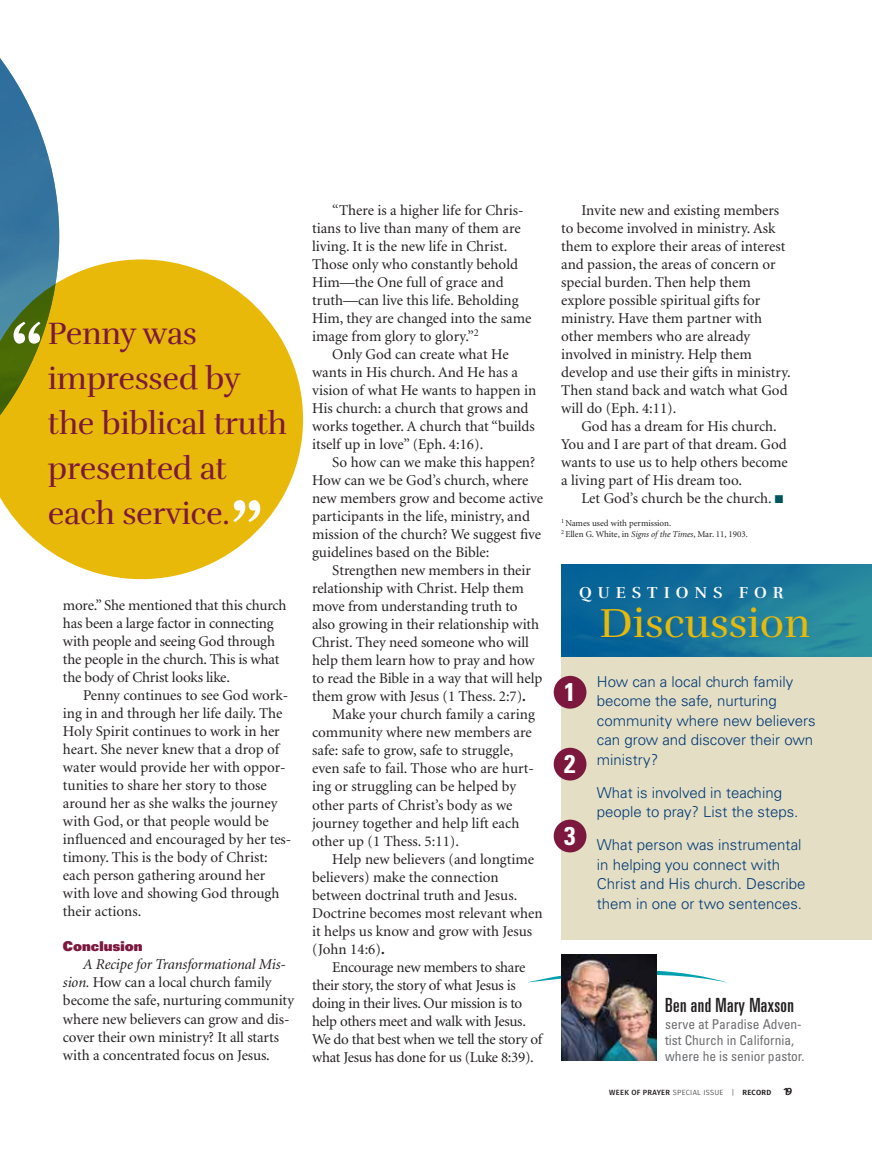
<style>
.page{position:relative;width:872px;height:1149px;background:#fff}
.page>*{position:absolute;margin:0;border:0;box-sizing:border-box;transform-origin:0 0}
.t1{font:41.55px "Rufina";color:#e8b909}
.t2{font:31.5px/45px "Rufina";letter-spacing:-.01em;color:#7c183e}
.t3{font:700 condensed 25.65px "Univers";color:#fff}
.t4{font:ultra-condensed 19.5px "Univers";letter-spacing:.02em;color:#231f20}
.t5{font:700 16.35px "Rufina";letter-spacing:.37em;color:#fff}
.t6{font:15px/18px "Minion";color:#231f20}
.t7{font:300 15px/19.5px "Univers";color:#003974}
.t8{font:15px "Minion";letter-spacing:-.02em;color:#231f20}
.t9{font:condensed 13.5px/16.2px "Univers";color:#6d6e71}
.t10{font:900 13.5px "Univers";color:#7c183e}
.t11{font:9px/10.8px "Minion";color:#231f20}
.t12{font:300 7.5px "Fira Sans";letter-spacing:.04em;color:#231f20}
.s1{font-style:italic}
.s2{font-weight:700}
.s3{color:#00565e}
.s4{font-weight:500}
.s5{font-weight:600}
.s6{font-weight:600;font-size:10.5px}
</style>
<div class="page">
<svg style="left:528px;top:954px;width:200px;height:29px"></svg>
<img style="left:561px;top:954px;width:95px;height:106px">
<svg style="left:30px;top:259px;width:273px;height:320px;fill:#e8b909"></svg>
<svg style="left:0;top:58px;width:59px;height:477px;background:#94a069"></svg>
<svg style="left:233px;top:500px;width:27px;height:22px"></svg>
<div style="left:561px;top:650px;width:311px;height:289px;background:#e4dec5"></div>
<img style="left:561px;top:564px;width:311px;height:92px">
<div style="left:553px;top:675px;width:33px;height:33px;background:#7c183e;border-radius:50%"></div>
<div style="left:553px;top:819px;width:33px;height:33px;background:#7c183e;border-radius:50%"></div>
<div style="left:553px;top:747px;width:33px;height:33px;background:#7c183e;border-radius:50%"></div>
<h2 class="t2" style="left:48px;top:311px;width:240px">Penny was impressed by the biblical truth presented at each service.</h2>
<p class="t6" style="left:63px;top:596px;width:225px">more.” She mentioned that this church has been a large factor in connecting with people and seeing God through the people in the church. This is what the body of Christ looks like.</p>
<p class="t6" style="left:63px;top:686px;width:230px;text-indent:20px">Penny continues to see God work&shy;ing in and through her life daily. The<br>Holy Spirit continues to work in her heart. She never knew that a drop of water would provide her with oppor&shy;tunities to share her story to those around her as she walks the journey with God, or that people would be influenced and encouraged by her tes&shy;timony. This is the body of Christ: each person gathering around her with love and showing God through their actions.</p>
<p class="t10" style="left:63px;top:937px;width:81px">Conclusion</p>
<p class="t6" style="left:63px;top:955px;width:232px;text-indent:20px"><span class="s1">A Recipe for Transformational Mis&shy;sion.</span> How can a local church family become the safe, nurturing community where new believers can grow and dis&shy;cover their own ministry? It all starts with a concentrated focus on Jesus.</p>
<p class="t6" style="left:332px;top:202px;width:193px">“There is a higher life for Chris-</p>
<p class="t6" style="left:312px;top:220px;width:210px">tians to live than many of them are</p>
<p class="t6" style="left:312px;top:238px;width:197px">living. It is the new life in Christ.</p>
<p class="t6" style="left:312px;top:256px;width:207px">Those only who constantly behold</p>
<p class="t6" style="left:312px;top:274px;width:193px">Him—the One full of grace and</p>
<p class="t6" style="left:312px;top:292px;width:208px">truth—can live this life. Beholding</p>
<p class="t6" style="left:312px;top:310px;width:221px">Him, they are changed into the same</p>
<p class="t6" style="left:312px;top:328px;width:168px">image from glory to glory.”<sup>2</sup></p>
<p class="t6" style="left:332px;top:346px;width:178px">Only God can create what He</p>
<p class="t6" style="left:312px;top:364px;width:207px">wants in His church. And He has a</p>
<p class="t6" style="left:312px;top:382px;width:226px">vision of what He wants to happen in</p>
<p class="t6" style="left:312px;top:400px;width:218px">His church: a church that grows and</p>
<p class="t6" style="left:312px;top:418px;width:224px">works together. A church that “builds</p>
<p class="t6" style="left:312px;top:436px;width:173px">itself up in love” (Eph. 4:16).</p>
<p class="t6" style="left:332px;top:454px;width:204px">So how can we make this happen?</p>
<p class="t6" style="left:312px;top:472px;width:218px">How can we be God’s church, where</p>
<p class="t6" style="left:312px;top:490px;width:232px">new members grow and become active</p>
<p class="t6" style="left:312px;top:508px;width:219px">participants in the life, ministry, and</p>
<p class="t6" style="left:312px;top:526px;width:230px">mission of the church? We suggest five</p>
<p class="t6" style="left:312px;top:544px;width:179px">guidelines based on the Bible:</p>
<p class="t6" style="left:332px;top:562px;width:200px">Strengthen new members in their</p>
<p class="t6" style="left:312px;top:580px;width:213px">relationship with Christ. Help them</p>
<p class="t6" style="left:312px;top:598px;width:207px">move from understanding truth to</p>
<p class="t6" style="left:312px;top:616px;width:229px">also growing in their relationship with</p>
<p class="t6" style="left:312px;top:634px;width:218px">Christ. They need someone who will</p>
<p class="t6" style="left:312px;top:652px;width:224px">help them learn how to pray and how</p>
<p class="t6" style="left:312px;top:670px;width:232px">to read the Bible in a way that will help</p>
<p class="t6" style="left:312px;top:688px;width:215px">them grow with Jesus (1 Thess. 2:7)<span class="s2">.</span></p>
<p class="t6" style="left:332px;top:706px;width:204px">Make your church family a caring</p>
<p class="t6" style="left:312px;top:724px;width:221px">community where new members are</p>
<p class="t6" style="left:312px;top:742px;width:203px">safe: safe to grow, safe to struggle,</p>
<p class="t6" style="left:312px;top:760px;width:223px">even safe to fail. Those who are hurt-</p>
<p class="t6" style="left:312px;top:778px;width:206px">ing or struggling can be helped by</p>
<p class="t6" style="left:312px;top:796px;width:202px">other parts of Christ’s body as we</p>
<p class="t6" style="left:312px;top:814px;width:209px">journey together and help lift each</p>
<p class="t6" style="left:312px;top:832px;width:149px">other up (1 Thess. 5:11).</p>
<p class="t6" style="left:332px;top:850px;width:203px">Help new believers (and longtime</p>
<p class="t6" style="left:312px;top:868px;width:188px">believers) make the connection</p>
<p class="t6" style="left:312px;top:886px;width:207px">between doctrinal truth and Jesus.</p>
<p class="t6" style="left:312px;top:904px;width:232px">Doctrine becomes most relevant when</p>
<p class="t6" style="left:312px;top:922px;width:222px">it helps us know and grow with Jesus</p>
<p class="t6" style="left:312px;top:940px;width:74px">(John 14:6)<span class="s2">.</span></p>
<p class="t8" style="left:332px;top:959px;width:194px">Encourage new members to share</p>
<p class="t8" style="left:312px;top:977px;width:205px">their story, the story of what Jesus is</p>
<p class="t8" style="left:312px;top:995px;width:212px">doing in their lives. Our mission is to</p>
<p class="t8" style="left:312px;top:1013px;width:215px">help others meet and walk with Jesus.</p>
<p class="t8" style="left:312px;top:1031px;width:232px">We do that best when we tell the story of</p>
<p class="t8" style="left:312px;top:1049px;width:223px">what Jesus has done for us (Luke 8:39).</p>
<p class="t6" style="left:561px;top:202px;width:231px;text-indent:20px">Invite new and existing members to become involved in ministry. Ask them to explore their areas of interest and passion, the areas of concern or special burden. Then help them explore possible spiritual gifts for ministry. Have them partner with other members who are already involved in ministry. Help them develop and use their gifts in ministry.<br>Then stand back and watch what God will do (Eph. 4:11).</p>
<p class="t6" style="left:561px;top:418px;width:228px;text-indent:20px">God has a dream for His church.<br>You and I are part of that dream. God wants to use us to help others become a living part of His dream too.</p>
<p class="t6" style="left:581px;top:490px;width:204px">Let God’s church be the church. <span class="s3">■</span></p>
<p class="t11" style="left:561px;top:518px;width:188px"><sup>1</sup> Names used with permission.<br><sup>2</sup> Ellen G. White, in <span class="s1">Signs of the Times</span>, Mar. 11, 1903.</p>
<p class="t5" style="left:579px;top:582px;width:206px">QUESTIONS FOR</p>
<h1 class="t1" style="left:599px;top:598px;width:212px">Discussion</h1>
<h3 class="t3" style="left:564px;top:675px;width:13px">1</h3>
<h3 class="t3" style="left:564px;top:747px;width:13px">2</h3>
<h3 class="t3" style="left:564px;top:819px;width:13px">3</h3>
<p class="t7" style="left:597px;top:671px;width:220px">How can a local church family become the safe, nurturing community where new believers can grow and discover their own ministry?</p>
<p class="t7" style="left:597px;top:782px;width:203px">What is involved in teaching people to pray? List the steps.</p>
<p class="t7" style="left:597px;top:834px;width:210px">What person was instrumental in helping you connect with<br>Christ and His church. Describe them in one or two sentences.</p>
<h3 class="t4" style="left:665px;top:993px;width:130px">Ben and Mary Maxson</h3>
<p class="t9" style="left:665px;top:1015px;width:141px">serve at Paradise Adven&shy;tist Church in California, where he is senior pastor.</p>
<p class="t12" style="left:609px;top:1086px;width:184px"><span class="s4">WEEK OF PRAYER</span> SPECIAL ISSUE | <span class="s5">RECORD</span> <span class="s6">19</span></p>
</div>
